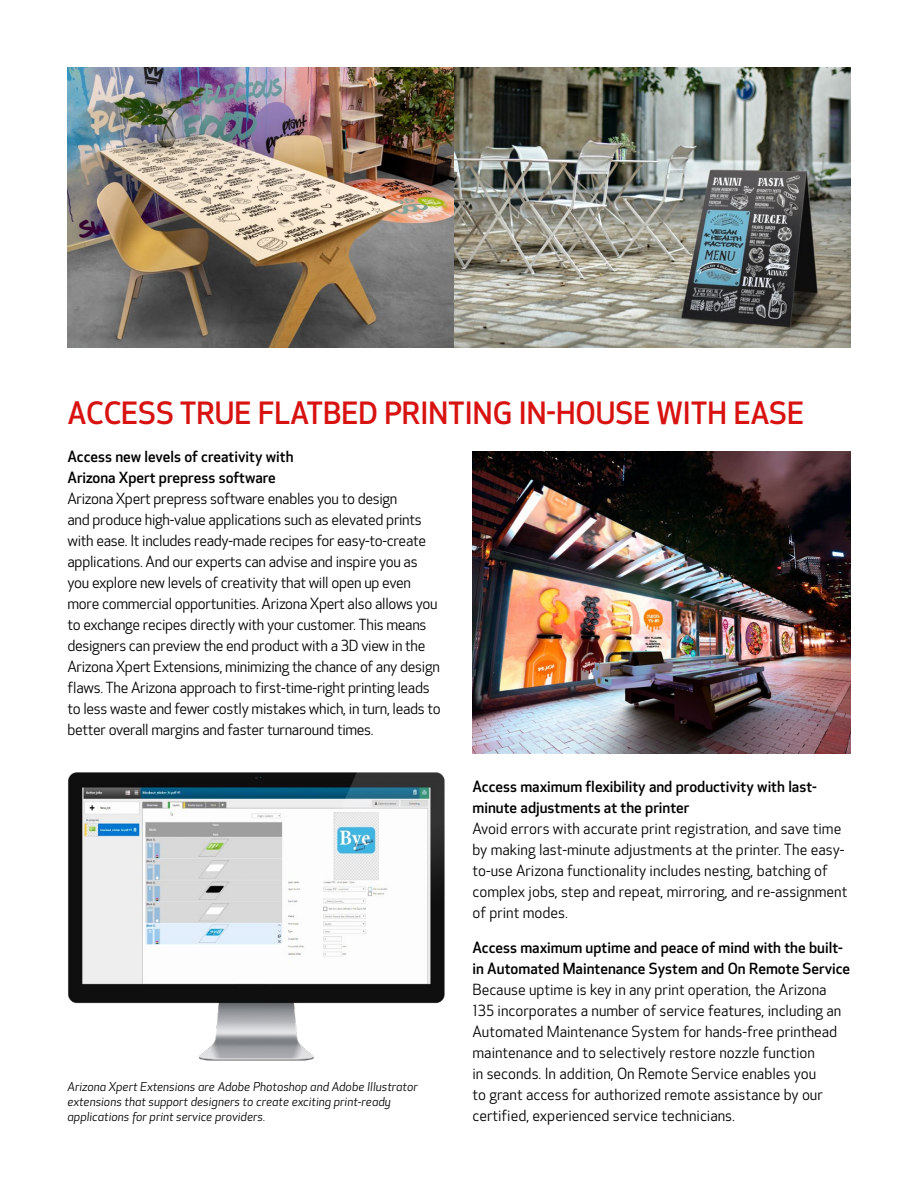
<style>
.page{position:relative;width:918px;height:1188px;background:#fff}
.page>*{position:absolute;margin:0;border:0;box-sizing:border-box;transform-origin:0 0}
._1st_Header{font:500 30px "Optic Sans 301";color:#d81210}
.Body_Copy{font:15px/21px "Optic Sans 201";letter-spacing:-.02em;color:#000001}
.Body_Copy-2{font:15px/21px "Optic Sans 201";color:#000001}
._3rd_Header{font:500 15px/21px "Optic Sans 301";color:#000001}
.Footnote{font:italic 12px/15px "Optic Sans 202";color:#000001}
</style>
<div class="page">
<img style="left:453px;top:68px;width:397px;height:280px">
<img style="left:68px;top:68px;width:385px;height:280px">
<img style="left:472px;top:451px;width:378px;height:303px">
<img style="left:68px;top:772px;width:377px;height:288px">
<p class="_1st_Header" style="left:68px;top:396px;width:738px">ACCESS TRUE FLATBED PRINTING IN-HOUSE WITH EASE</p>
<p class="_3rd_Header" style="left:68px;top:447px;width:228px">Access new levels of creativity with<br>Arizona Xpert prepress software</p>
<p class="Body_Copy" style="left:68px;top:489px;width:375px">Arizona Xpert prepress software enables you to design<br>and produce high-value applications such as elevated prints with ease. It includes ready-made recipes for easy-to-create applications. And our experts can advise and inspire you as you explore new levels of creativity that will open up even more commercial opportunities. Arizona Xpert also allows you to exchange recipes directly with your customer. This means designers can preview the end product with a 3D view in the Arizona Xpert Extensions, minimizing the chance of any design flaws. The Arizona approach to first-time-right printing leads to less waste and fewer costly mistakes which, in turn, leads to better overall margins and faster turnaround times.</p>
<p class="Footnote" style="left:68px;top:1079px;width:352px">Arizona Xpert Extensions are Adobe Photoshop and Adobe Illustrator extensions that support designers to create exciting print-ready applications for print service providers.</p>
<p class="_3rd_Header" style="left:472px;top:777px;width:346px">Access maximum flexibility and productivity with last&shy;minute adjustments at the printer</p>
<p class="Body_Copy-2" style="left:472px;top:819px;width:376px">Avoid errors with accurate print registration, and save time by making last-minute adjustments at the printer. The easy&shy;to-use Arizona functionality includes nesting, batching of complex jobs, step and repeat, mirroring, and re-assignment of print modes.</p>
<p class="_3rd_Header" style="left:472px;top:937px;width:379px">Access maximum uptime and peace of mind with the built&shy;in Automated Maintenance System and On Remote Service</p>
<p class="Body_Copy-2" style="left:472px;top:979px;width:370px">Because uptime is key in any print operation, the Arizona 135 incorporates a number of service features, including an Automated Maintenance System for hands-free printhead maintenance and to selectively restore nozzle function<br>in seconds. In addition, On Remote Service enables you<br>to grant access for authorized remote assistance by our certified, experienced service technicians.</p>
</div>
